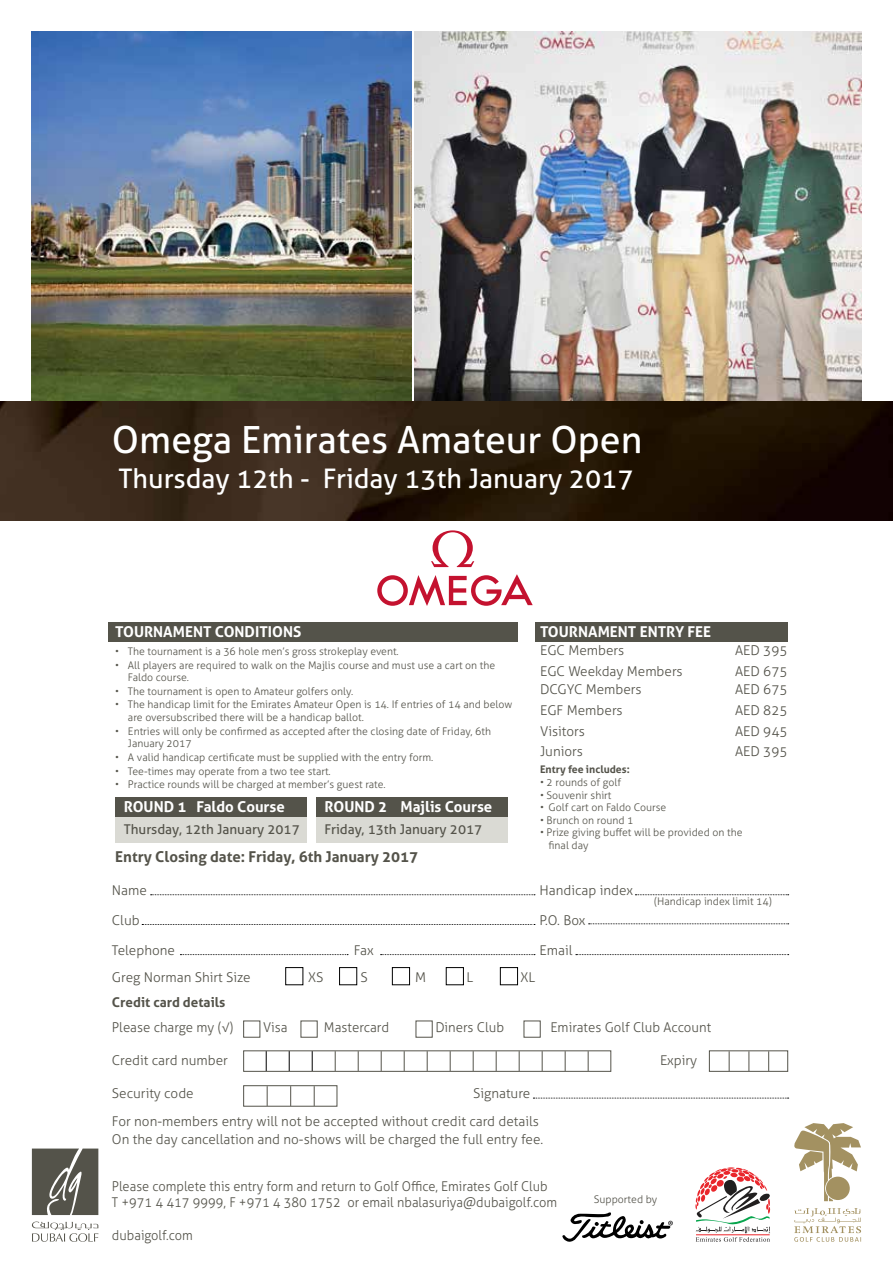
<style>
.page{position:relative;width:893px;height:1263px;background:#fff}
.page>*{position:absolute;margin:0;border:0;box-sizing:border-box;transform-origin:0 0}
.t1{font:37.5px "Aller";color:#fff}
.t2{font:27px "Aller";color:#fff}
.t3{font:700 15px "Aller";color:#fff}
.t4{font:700 15px "Aller";color:#54534a}
.t5{font:300 13.5px/18px "Aller";color:#54534a}
.t6{font:300 13.5px/16.2px "Aller";color:#54534a;scale:.95 1}
.t7{font:13.5px "Aller";color:#54534a}
.t8{font:700 13.5px "Aller";color:#54534a}
.t9{font:300 10.5px/13.6px "Aller";color:#54534a}
.t10{font:700 10.5px "Aller";color:#54534a}
</style>
<div class="page">
<img style="left:32px;top:32px;width:380px;height:370px">
<img style="left:415px;top:32px;width:446px;height:369px">
<img style="left:0;top:402px;width:893px;height:119px">
<div style="left:115px;top:797px;width:192px;height:45px;background:#dadad4"></div>
<div style="left:115px;top:797px;width:192px;height:19px;background:#54534a"></div>
<div style="left:316px;top:797px;width:191px;height:45px;background:#dadad4"></div>
<div style="left:316px;top:797px;width:191px;height:19px;background:#54534a"></div>
<div style="left:535px;top:622px;width:253px;height:20px;background:#54534a"></div>
<svg style="left:794px;top:1123px;width:67px;height:78px"></svg>
<div style="left:826px;top:1176px;width:24px;height:24px;background:#a39161;border-radius:50%"></div>
<svg style="left:794px;top:1208px;width:67px;height:34px"></svg>
<svg style="left:533px;top:1098px;width:256px;height:1px"></svg>
<div style="left:301px;top:1020px;width:17px;height:17px;border:1px solid #54534a"></div>
<div style="left:416px;top:1020px;width:17px;height:17px;border:1px solid #54534a"></div>
<div style="left:524px;top:1020px;width:17px;height:17px;border:1px solid #54534a"></div>
<div style="left:243px;top:1050px;width:368px;height:22px;border:1px solid #54534a"></div>
<svg style="left:266px;top:1051px;width:1px;height:20px"></svg>
<svg style="left:289px;top:1051px;width:1px;height:20px"></svg>
<svg style="left:312px;top:1051px;width:1px;height:20px"></svg>
<svg style="left:335px;top:1051px;width:1px;height:20px"></svg>
<svg style="left:358px;top:1051px;width:1px;height:20px"></svg>
<svg style="left:381px;top:1051px;width:1px;height:20px"></svg>
<svg style="left:404px;top:1051px;width:1px;height:20px"></svg>
<svg style="left:427px;top:1051px;width:1px;height:20px"></svg>
<svg style="left:450px;top:1051px;width:1px;height:20px"></svg>
<svg style="left:473px;top:1051px;width:1px;height:20px"></svg>
<svg style="left:496px;top:1051px;width:1px;height:20px"></svg>
<svg style="left:519px;top:1051px;width:1px;height:20px"></svg>
<svg style="left:542px;top:1051px;width:1px;height:20px"></svg>
<svg style="left:565px;top:1051px;width:1px;height:20px"></svg>
<svg style="left:588px;top:1051px;width:1px;height:20px"></svg>
<div style="left:709px;top:1050px;width:79px;height:22px;border:1px solid #54534a"></div>
<svg style="left:729px;top:1051px;width:1px;height:20px"></svg>
<svg style="left:748px;top:1051px;width:1px;height:20px"></svg>
<svg style="left:768px;top:1051px;width:1px;height:20px"></svg>
<div style="left:243px;top:1085px;width:94px;height:21px;border:1px solid #54534a"></div>
<svg style="left:267px;top:1086px;width:1px;height:20px"></svg>
<svg style="left:290px;top:1086px;width:1px;height:20px"></svg>
<svg style="left:314px;top:1086px;width:1px;height:20px"></svg>
<svg style="left:32px;top:1148px;width:66px;height:67px;background:#67665e"></svg>
<svg style="left:32px;top:1221px;width:66px;height:21px"></svg>
<div style="left:109px;top:622px;width:409px;height:20px;background:#54534a"></div>
<svg style="left:151px;top:894px;width:384px;height:1px"></svg>
<svg style="left:635px;top:894px;width:154px;height:1px"></svg>
<svg style="left:142px;top:924px;width:393px;height:1px"></svg>
<svg style="left:589px;top:923px;width:200px;height:1px"></svg>
<svg style="left:576px;top:954px;width:213px;height:1px"></svg>
<svg style="left:381px;top:954px;width:154px;height:1px"></svg>
<svg style="left:180px;top:954px;width:168px;height:1px"></svg>
<div style="left:285px;top:967px;width:18px;height:18px;border:1px solid #000"></div>
<div style="left:339px;top:967px;width:18px;height:18px;border:1px solid #000"></div>
<div style="left:392px;top:967px;width:18px;height:18px;border:1px solid #000"></div>
<div style="left:446px;top:967px;width:18px;height:18px;border:1px solid #000"></div>
<div style="left:500px;top:967px;width:18px;height:18px;border:1px solid #000"></div>
<svg style="left:695px;top:1167px;width:75px;height:75px"></svg>
<svg style="left:562px;top:1212px;width:111px;height:30px"></svg>
<svg style="left:377px;top:530px;width:156px;height:76px"></svg>
<h1 class="t1" style="left:112px;top:417px;width:532px">Omega Emirates Amateur Open</h1>
<h2 class="t2" style="left:323px;top:462px;width:312px">Friday 13th January 2017</h2>
<h2 class="t2" style="left:118px;top:462px;width:193px">Thursday 12th -</h2>
<h3 class="t3" style="left:115px;top:623px;width:188px">TOURNAMENT CONDITIONS</h3>
<p class="t9" style="left:128px;top:644px;width:272px">The tournament is a 36 hole men s’ gross strokeplay event.</p>
<p class="t9" style="left:115px;top:644px;width:5px">•</p>
<h3 class="t3" style="left:540px;top:623px;width:173px">TOURNAMENT ENTRY FEE</h3>
<p class="t5" style="left:540px;top:641px;width:86px">EGC Members</p>
<p class="t5" style="left:735px;top:641px;width:54px">AED 395</p>
<p class="t9" style="left:115px;top:658px;width:5px">•</p>
<p class="t9" style="left:115px;top:684px;width:5px">•</p>
<p class="t9" style="left:128px;top:658px;width:369px">All players are required to walk on the Majlis course and must use a cart on the</p>
<p class="t9" style="left:128px;top:671px;width:227px">Faldo course.<br>The tournament is open to Amateur golfers only.</p>
<p class="t5" style="left:540px;top:662px;width:144px">EGC Weekday Members</p>
<p class="t5" style="left:540px;top:680px;width:103px">DCGYC Members</p>
<p class="t5" style="left:735px;top:662px;width:54px">AED 675</p>
<p class="t5" style="left:735px;top:680px;width:54px">AED 675</p>
<p class="t9" style="left:115px;top:698px;width:5px">•</p>
<p class="t9" style="left:115px;top:724px;width:5px">•</p>
<p class="t9" style="left:128px;top:698px;width:386px">The handicap limit for the Emirates Amateur Open is 14. If entries of 14 and below</p>
<p class="t9" style="left:128px;top:710px;width:365px">are oversubscribed there will be a handicap ballot.<br>Entries will only be confirmed as accepted after the closing date of Friday 6, th</p>
<p class="t5" style="left:540px;top:701px;width:84px">EGF Members</p>
<p class="t5" style="left:540px;top:722px;width:46px">Visitors</p>
<p class="t5" style="left:735px;top:701px;width:54px">AED 825</p>
<p class="t5" style="left:735px;top:722px;width:54px">AED 945</p>
<p class="t9" style="left:115px;top:750px;width:5px">•</p>
<p class="t9" style="left:115px;top:764px;width:5px">•</p>
<p class="t9" style="left:115px;top:778px;width:5px">•</p>
<p class="t9" style="left:128px;top:737px;width:307px">January 2017<br>A valid handicap certificate must be supplied with the entry form.</p>
<p class="t9" style="left:128px;top:764px;width:204px">Tee-times may operate from a two tee start.</p>
<p class="t9" style="left:128px;top:778px;width:259px">Practice rounds will be charged at member s’ guest rate.</p>
<h3 class="t3" style="left:196px;top:797px;width:90px">Faldo Course</h3>
<h3 class="t3" style="left:124px;top:797px;width:64px">ROUND 1</h3>
<p class="t7" style="left:124px;top:821px;width:178px">Thursday, 12th January 2017</p>
<h3 class="t3" style="left:400px;top:797px;width:93px">Majlis Course</h3>
<h3 class="t3" style="left:324px;top:797px;width:64px">ROUND 2</h3>
<p class="t7" style="left:324px;top:821px;width:159px">Friday, 13th January 2017</p>
<h3 class="t4" style="left:115px;top:848px;width:304px">Entry Closing date: Friday 6, th January 2017</h3>
<p class="t5" style="left:112px;top:881px;width:36px">Name</p>
<p class="t5" style="left:112px;top:911px;width:29px">Club</p>
<p class="t5" style="left:112px;top:941px;width:65px">Telephone</p>
<p class="t5" style="left:112px;top:968px;width:140px">Greg Norman Shirt Size</p>
<p class="t8" style="left:112px;top:994px;width:115px">Credit card details</p>
<p class="t5" style="left:112px;top:1018px;width:123px">Please charge my (√)</p>
<p class="t5" style="left:112px;top:1051px;width:117px">Credit card number</p>
<p class="t5" style="left:263px;top:1018px;width:26px">Visa</p>
<p class="t5" style="left:308px;top:968px;width:17px">XS</p>
<p class="t5" style="left:354px;top:941px;width:21px">Fax</p>
<p class="t5" style="left:360px;top:968px;width:9px">S</p>
<p class="t5" style="left:324px;top:1018px;width:67px">Mastercard</p>
<p class="t5" style="left:415px;top:968px;width:13px">M</p>
<p class="t5" style="left:467px;top:968px;width:8px">L</p>
<p class="t5" style="left:435px;top:1018px;width:70px">Diners Club</p>
<p class="t5" style="left:735px;top:742px;width:54px">AED 395</p>
<p class="t5" style="left:540px;top:742px;width:44px">Juniors</p>
<p class="t10" style="left:540px;top:763px;width:91px">Entry fee includes:</p>
<p class="t9" style="left:540px;top:775px;width:82px">• 2 rounds of golf</p>
<p class="t9" style="left:540px;top:788px;width:73px">• Souvenir shirt</p>
<p class="t9" style="left:540px;top:801px;width:128px">• Golf cart on Faldo Course</p>
<p class="t9" style="left:540px;top:813px;width:95px">• Brunch on round 1</p>
<p class="t9" style="left:549px;top:826px;width:195px;line-height:12.6px;text-indent:-9px">• Prize giving buffet will be provided on the final day</p>
<p class="t5" style="left:539px;top:881px;width:95px">Handicap index</p>
<p class="t5" style="left:539px;top:911px;width:48px">O.P . Box</p>
<p class="t5" style="left:539px;top:941px;width:34px">Email</p>
<p class="t5" style="left:520px;top:968px;width:16px">XL</p>
<p class="t9" style="left:654px;top:895px;width:119px">(Handicap index limit 14(</p>
<p class="t5" style="left:550px;top:1018px;width:162px">Emirates Golf Club Account</p>
<p class="t5" style="left:660px;top:1051px;width:39px">Expiry</p>
<p class="t5" style="left:112px;top:1085px;width:83px">Security code</p>
<p class="t5" style="left:473px;top:1085px;width:59px">Signature</p>
<p class="t5" style="left:112px;top:1112px;width:433px">For non-members entry will not be accepted without credit card details<br>On the day cancellation and no-shows will be charged the full entry fee.</p>
<p class="t6" style="left:347px;top:1178px;width:222px;text-indent:-235px">Please complete this entry form and return to Golf Office, Emirates Golf Club or email nbalasuriya@dubaigolf.com</p>
<p class="t6" style="left:112px;top:1194px;width:243px">T +971 4 417 9999, F +971 4 380 1752</p>
<p class="t6" style="left:112px;top:1227px;width:87px">dubaigolf.com</p>
<p class="t9" style="left:594px;top:1192px;width:65px">Supported by</p>
</div>
